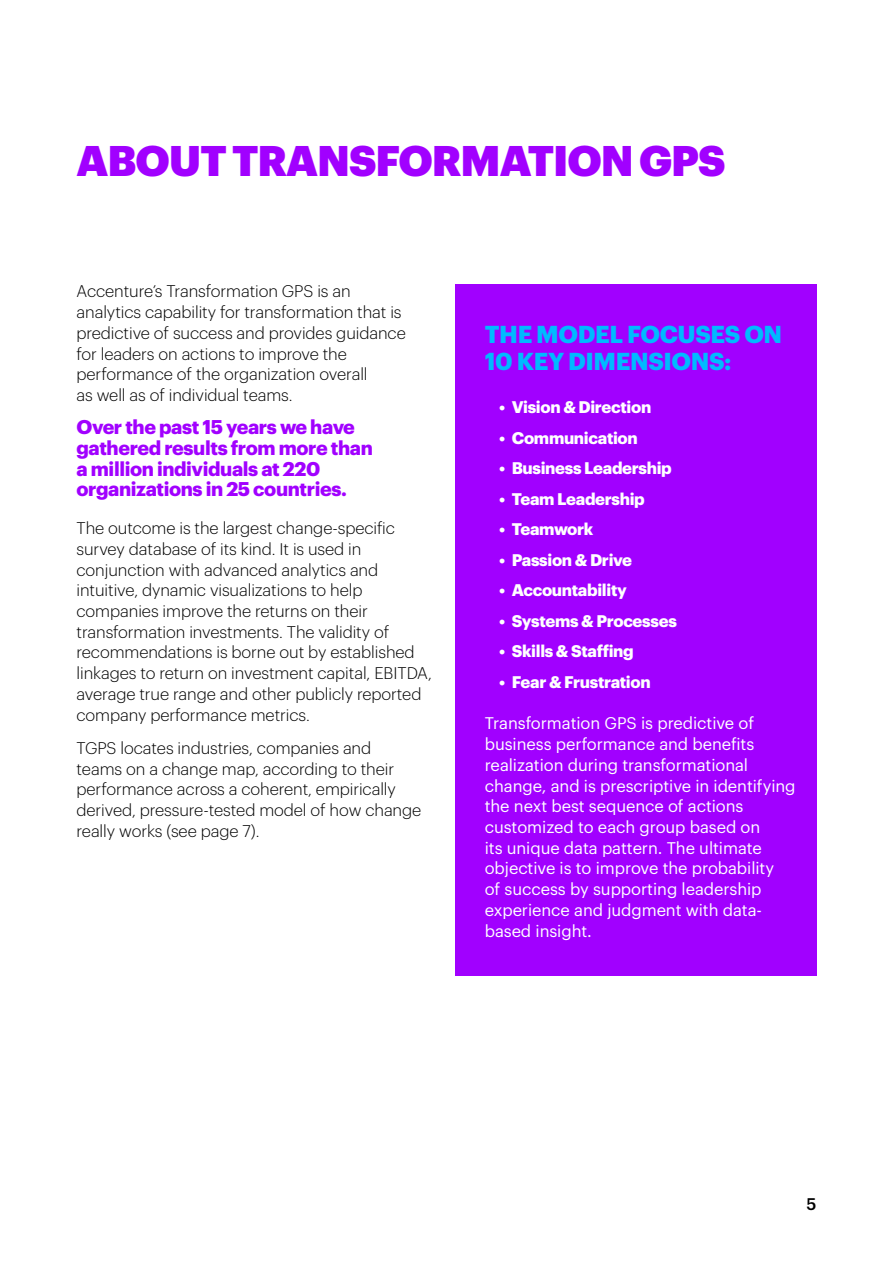
<style>
.page{position:relative;width:893px;height:1263px;background:#fff}
.page>*{position:absolute;margin:0;border:0;box-sizing:border-box;transform-origin:0 0}
.t1{font:900 42px "Graphik";letter-spacing:-.025em;color:#a100ff}
.t2{font:700 24px/27px "Graphik";letter-spacing:-.015em;color:#00baff}
.t3{font:700 19.5px/20.7px "Graphik";letter-spacing:-.02em;color:#a100ff}
.t4{font:300 16.5px/20.7px "Graphik";letter-spacing:-.005em;color:#000}
.t5{font:16.5px/20.7px "Graphik";letter-spacing:-.005em;color:#fff}
.t6{font:700 16.5px "Graphik";letter-spacing:-.02em;color:#fff}
.t7{font:500 16.5px "Graphik";color:#000}
</style>
<div class="page">
<div style="left:455px;top:284px;width:361px;height:692px;background:#a100ff"></div>
<h1 class="t1" style="left:77px;top:128px;width:650px">ABOUT TRANSFORMATION GPS</h1>
<p class="t4" style="left:77px;top:280px;width:331px">Accenture’s Transformation GPS is an analytics capability for transformation that is predictive of success and provides guidance for leaders on actions to improve the performance of the organization overall<br>as well as of individual teams.</p>
<p class="t3" style="left:77px;top:415px;width:298px">Over the past 15 years we have gathered results from more than a million individuals at 220 organizations in 25 countries.</p>
<p class="t4" style="left:77px;top:516px;width:357px">The outcome is the largest change-specific survey database of its kind. It is used in conjunction with advanced analytics and intuitive, dynamic visualizations to help companies improve the returns on their transformation investments. The validity of recommendations is borne out by established linkages to return on investment capital, EBITDA, average true range and other publicly reported company performance metrics.</p>
<p class="t4" style="left:77px;top:736px;width:346px">TGPS locates industries, companies and<br>teams on a change map, according to their performance across a coherent, empirically derived, pressure-tested model of how change really works (see page 7).</p>
<h2 class="t2" style="left:485px;top:318px;width:299px">THE MODEL FOCUSES ON<br>10 KEY DIMENSIONS:</h2>
<p class="t6" style="left:499px;top:394px;width:154px">• Vision &amp; Direction</p>
<p class="t6" style="left:499px;top:425px;width:140px">• Communication</p>
<p class="t6" style="left:499px;top:455px;width:174px">• Business Leadership</p>
<p class="t6" style="left:499px;top:486px;width:147px">• Team Leadership</p>
<p class="t6" style="left:499px;top:516px;width:96px">• Teamwork</p>
<p class="t6" style="left:499px;top:547px;width:135px">• Passion &amp; Drive</p>
<p class="t6" style="left:499px;top:577px;width:129px">• Accountability</p>
<p class="t6" style="left:499px;top:608px;width:179px">• Systems &amp; Processes</p>
<p class="t6" style="left:499px;top:638px;width:136px">• Skills &amp; Staffing</p>
<p class="t6" style="left:499px;top:669px;width:153px">• Fear &amp; Frustration</p>
<p class="t5" style="left:485px;top:712px;width:312px">Transformation GPS is predictive of business performance and benefits realization during transformational change, and is prescriptive in identifying the next best sequence of actions customized to each group based on<br>its unique data pattern. The ultimate objective is to improve the probability<br>of success by supporting leadership experience and judgment with data&shy;based insight.</p>
<p class="t7" style="left:806px;top:1192px;width:11px">5</p>
</div>
